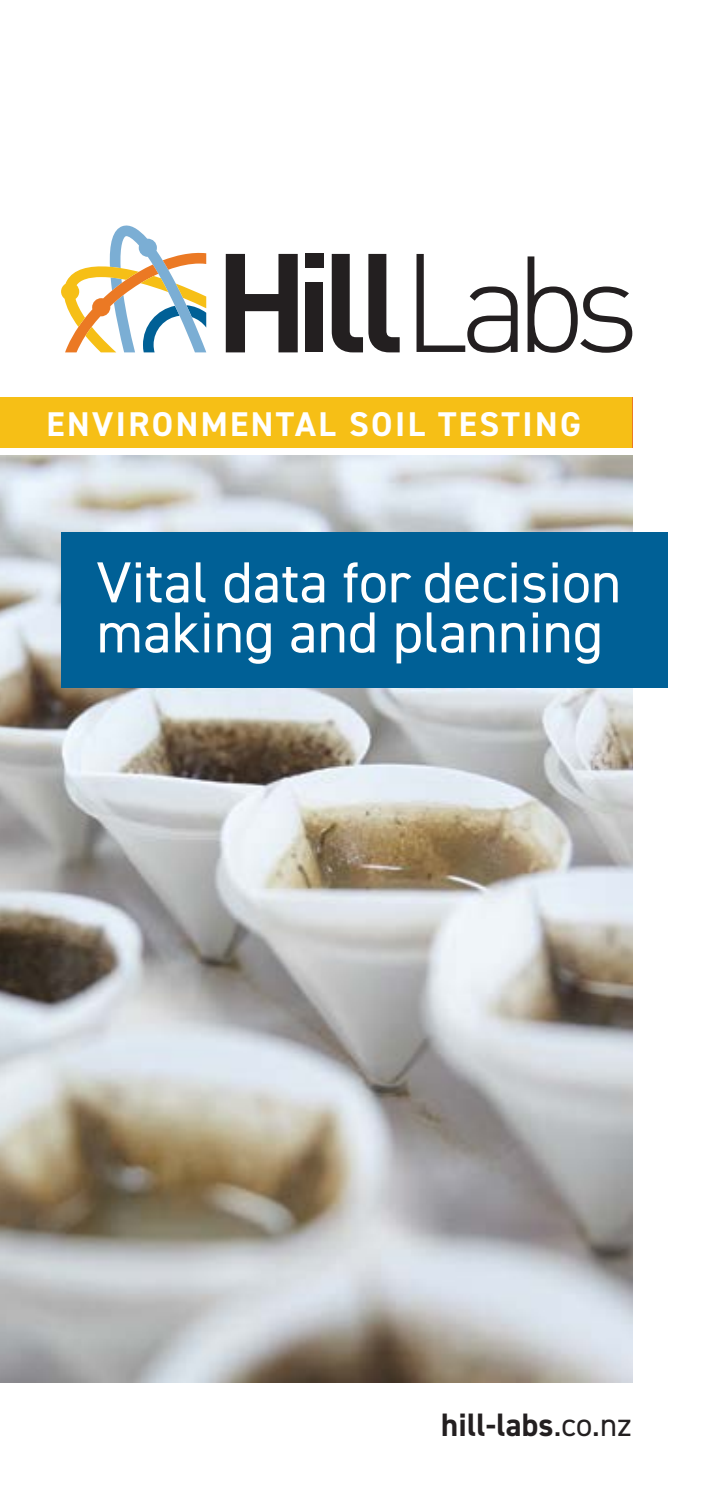
<style>
.page{position:relative;width:702px;height:1489px;background:#fff}
.page>*{position:absolute;margin:0;border:0;box-sizing:border-box;transform-origin:0 0}
.t1{font:58px/50px "DIN2014";color:#fff}
.t2{font:700 34.5px "DIN2014";letter-spacing:.07em;color:#fff}
.t3{font:700 32.5px "DIN2014";letter-spacing:.005em;color:#231f20}
.s1{font-weight:400}
</style>
<div class="page">
<img style="left:0;top:456px;width:632px;height:926px">
<div style="left:61px;top:532px;width:606px;height:156px;background:#006096"></div>
<svg style="left:61px;top:225px;width:145px;height:127px"></svg>
<svg style="left:416px;top:254px;width:101px;height:99px"></svg>
<svg style="left:527px;top:256px;width:105px;height:97px"></svg>
<svg style="left:226px;top:254px;width:72px;height:98px"></svg>
<div style="left:305px;top:254px;width:18px;height:14px;background:#231f20"></div>
<div style="left:305px;top:282px;width:18px;height:70px;background:#231f20"></div>
<svg style="left:332px;top:254px;width:67px;height:98px"></svg>
<div style="left:0;top:397px;width:632px;height:51px;background:#f6bf16"></div>
<p class="t2" style="left:47px;top:401px;width:536px">ENVIRONMENTAL SOIL TESTING</p>
<p class="t1" style="left:96px;top:556px;width:526px">Vital data for decision making and planning</p>
<p class="t3" style="left:441px;top:1402px;width:192px">hill-labs<span class="s1">.co.nz</span></p>
</div>
